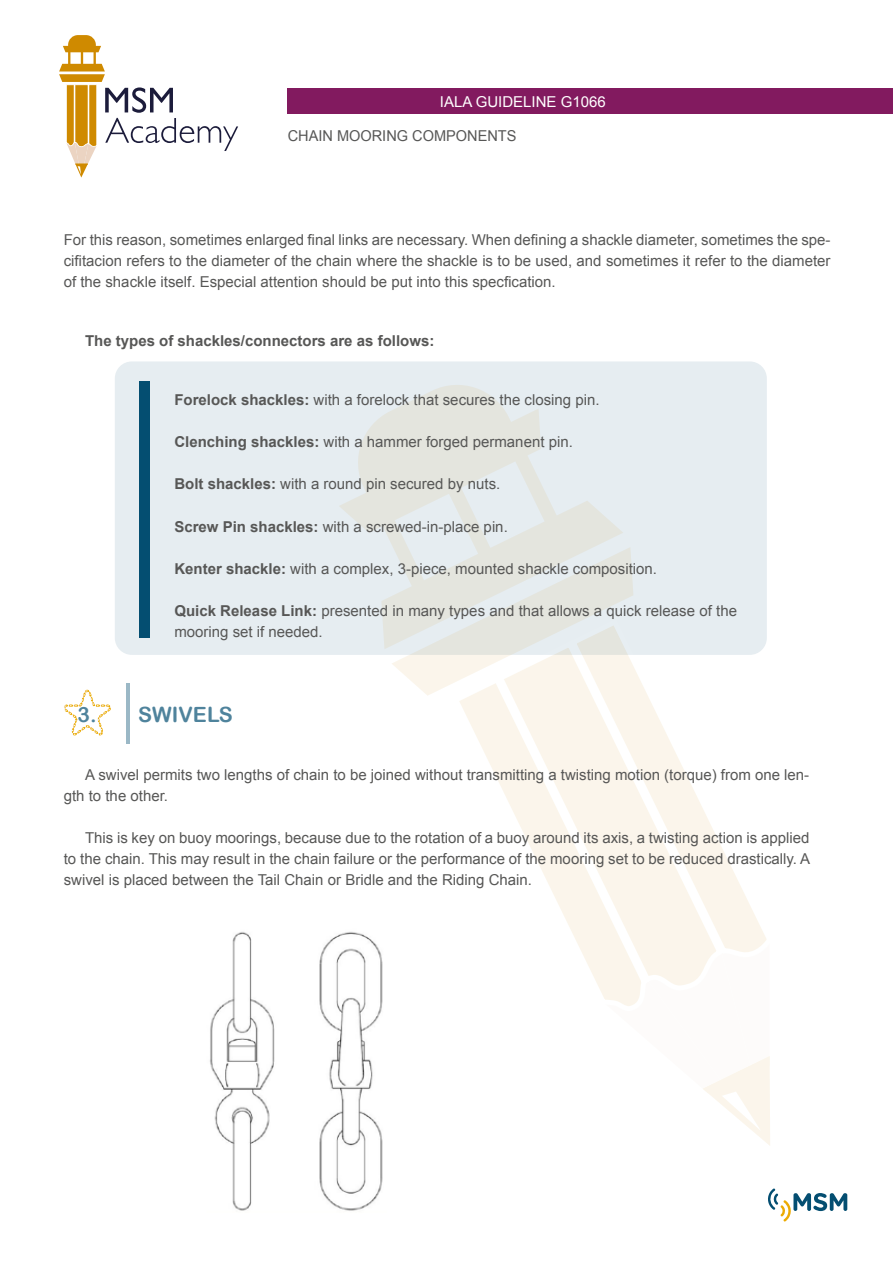
<style>
.page{position:relative;width:893px;height:1263px;background:#fff}
.page>*{position:absolute;margin:0;border:0;box-sizing:border-box;transform-origin:0 0}
.t1{font:21px "Arial Rounded MT Bold";color:#4f839c}
.t2{font:15px/21px "Arial";color:#575756;text-align:justify}
.t3{font:700 15px "Arial";color:#575756}
.t4{font:15px "Arial";color:#fff}
.s1{font-weight:700}
</style>
<div class="page">
<div style="left:287px;top:89px;width:606px;height:25px;background:#821a5f"></div>
<svg style="left:768px;top:1188px;width:79px;height:34px"></svg>
<svg style="left:59px;top:35px;width:179px;height:143px"></svg>
<div style="left:115px;top:361px;width:652px;height:294px;background:#e6edf1;border-radius:17px"></div>
<svg style="left:703px;top:1056px;width:67px;height:90px"></svg>
<svg style="left:339px;top:385px;width:284px;height:264px"></svg>
<svg style="left:391px;top:547px;width:242px;height:149px"></svg>
<svg style="left:453px;top:619px;width:314px;height:387px"></svg>
<div style="left:139px;top:381px;width:11px;height:257px;background:#044e71"></div>
<svg style="left:64px;top:690px;width:47px;height:45px"></svg>
<hr style="left:126px;top:683px;width:3px;height:61px;background:#9bb8c6">
<img style="left:210px;top:913px;width:244px;height:298px">
<p class="t4" style="left:440px;top:91px;width:167px">IALA GUIDELINE G1066</p>
<p class="t2" style="left:288px;top:126px;width:230px">CHAIN MOORING COMPONENTS</p>
<p class="t2" style="left:64px;top:229px;width:768px">For this reason, sometimes enlarged final links are necessary. When defining a shackle diameter, sometimes the spe&shy;cifitacion refers to the diameter of the chain where the shackle is to be used, and sometimes it refer to the diameter of the shackle itself. Especial attention should be put into this specfication.</p>
<p class="t3" style="left:85px;top:331px;width:351px">The types of shackles/connectors are as follows:</p>
<h1 class="t1" style="left:78px;top:702px;width:21px">3.</h1>
<p class="t2" style="left:174px;top:389px;width:427px"><span class="s1">Forelock shackles:</span> with a forelock that secures the closing pin.</p>
<p class="t2" style="left:174px;top:431px;width:400px"><span class="s1">Clenching shackles:</span> with a hammer forged permanent pin.</p>
<p class="t2" style="left:174px;top:474px;width:327px"><span class="s1">Bolt shackles:</span> with a round pin secured by nuts.</p>
<p class="t2" style="left:174px;top:516px;width:335px"><span class="s1">Screw Pin shackles:</span> with a screwed-in-place pin.</p>
<p class="t2" style="left:174px;top:558px;width:484px"><span class="s1">Kenter shackle:</span> with a complex, 3-piece, mounted shackle composition.</p>
<p class="t2" style="left:174px;top:600px;width:564px"><span class="s1">Quick Release Link:</span> presented in many types and that allows a quick release of the mooring set if needed.</p>
<h1 class="t1" style="left:138px;top:702px;width:96px">SWIVELS</h1>
<p class="t2" style="left:64px;top:764px;width:747px;text-indent:21px">A swivel permits two lengths of chain to be joined without transmitting a twisting motion (torque) from one len&shy;gth to the other.</p>
<p class="t2" style="left:64px;top:827px;width:748px;text-indent:21px">This is key on buoy moorings, because due to the rotation of a buoy around its axis, a twisting action is applied to the chain. This may result in the chain failure or the performance of the mooring set to be reduced drastically. A swivel is placed between the Tail Chain or Bridle and the Riding Chain.</p>
</div>
